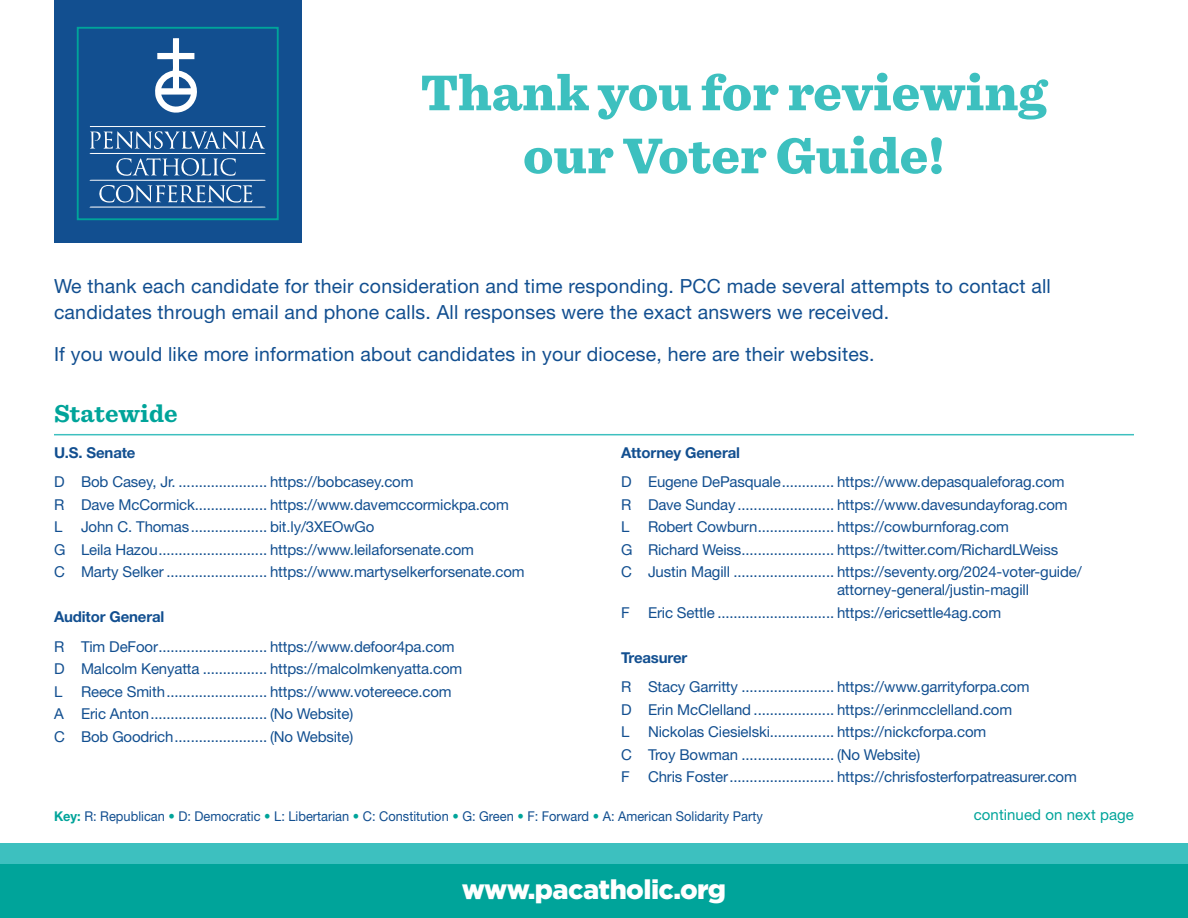
<style>
.page{position:relative;width:1188px;height:918px;background:#fff}
.page>*{position:absolute;margin:0;border:0;box-sizing:border-box;transform-origin:0 0}
.t1{font:900 52.5px "Sentinel";color:#3dc0bf}
.t2{font:900 27px "Gotham";letter-spacing:-.02em;color:#fff}
.t3{font:700 25.5px "Sentinel";letter-spacing:.005em;color:#00a49a}
.t4{font:19.5px/25.5px "Helvetica Neue LT Std";letter-spacing:.01em;color:#124f90}
.t5{font:15px/18px "Helvetica Neue LT Std";letter-spacing:-.01em;color:#124f90}
.t6{font:700 15px "Helvetica Neue LT Std";letter-spacing:-.01em;color:#124f90}
.t7{font:15px "Helvetica Neue LT Std";letter-spacing:.005em;color:#00a49a}
.t8{font:13.5px "Helvetica Neue LT Std";color:#124f90;scale:.95 1}
.s1{font-weight:700;color:#00a49a}
.s2{color:#00a49a}
</style>
<div class="page">
<div style="left:54px;top:0;width:247px;height:243px;background:#124f90"></div>
<div style="left:77px;top:27px;width:202px;height:193px;background:#124f90;border:2px solid #00a49a"></div>
<svg style="left:155px;top:38px;width:42px;height:75px"></svg>
<svg style="left:90px;top:126px;width:176px;height:82px"></svg>
<hr style="left:54px;top:434px;width:1080px;height:1px;background:#3dc0bf">
<div style="left:0;top:864px;width:1188px;height:54px;background:#00a49a"></div>
<div style="left:0;top:844px;width:1188px;height:20px;background:#3dc0bf"></div>
<p class="t1" style="left:421px;top:51px;width:627px">Thank you for reviewing</p>
<p class="t1" style="left:523px;top:114px;width:423px">our Voter Guide!</p>
<p class="t4" style="left:54px;top:273px;width:998px">We thank each candidate for their consideration and time responding. PCC made several attempts to contact all candidates through email and phone calls. All responses were the exact answers we received.</p>
<p class="t4" style="left:54px;top:341px;width:822px">If you would like more information about candidates in your diocese, here are their websites.</p>
<p class="t3" style="left:54px;top:394px;width:125px">Statewide</p>
<p class="t6" style="left:54px;top:444px;width:83px">U.S. Senate</p>
<p class="t5" style="left:54px;top:473px;width:361px">D Bob Casey, Jr. ...................... https://bobcasey.com</p>
<p class="t5" style="left:54px;top:495px;width:456px">R Dave McCormick.................. https://www.davemccormickpa.com</p>
<p class="t5" style="left:54px;top:518px;width:322px">L John C. Thomas................... bit.ly/3XEOwGo</p>
<p class="t5" style="left:54px;top:540px;width:421px">G Leila Hazou........................... https://www.leilaforsenate.com</p>
<p class="t5" style="left:54px;top:563px;width:472px">C Marty Selker ......................... https://www.martyselkerforsenate.com</p>
<p class="t6" style="left:54px;top:608px;width:112px">Auditor General</p>
<p class="t5" style="left:54px;top:637px;width:402px">R Tim DeFoor........................... https://www.defoor4pa.com</p>
<p class="t5" style="left:54px;top:660px;width:410px">D Malcolm Kenyatta ................ https://malcolmkenyatta.com</p>
<p class="t5" style="left:54px;top:682px;width:399px">L Reece Smith......................... https://www.votereece.com</p>
<p class="t5" style="left:54px;top:705px;width:301px">A Eric Anton............................. (No Website)</p>
<p class="t5" style="left:54px;top:727px;width:301px">C Bob Goodrich....................... (No Website)</p>
<p class="t6" style="left:621px;top:444px;width:121px">Attorney General</p>
<p class="t5" style="left:621px;top:473px;width:445px">D Eugene DePasquale............. https://www.depasqualeforag.com</p>
<p class="t5" style="left:621px;top:495px;width:448px">R Dave Sunday ........................ https://www.davesundayforag.com</p>
<p class="t5" style="left:621px;top:518px;width:390px">L Robert Cowburn................... https://cowburnforag.com</p>
<p class="t5" style="left:621px;top:540px;width:439px">G Richard Weiss....................... https://twitter.com/RichardLWeiss</p>
<p class="t5" style="left:837px;top:563px;width:246px;text-indent:-216px">C Justin Magill ......................... https://seventy.org/2024-voter-guide/ attorney-general/justin-magill</p>
<p class="t5" style="left:621px;top:603px;width:382px">F Eric Settle ............................. https://ericsettle4ag.com</p>
<p class="t6" style="left:621px;top:648px;width:68px">Treasurer</p>
<p class="t5" style="left:621px;top:678px;width:410px">R Stacy Garritty ....................... https://www.garrityforpa.com</p>
<p class="t5" style="left:621px;top:700px;width:393px">D Erin McClelland .................... https://erinmcclelland.com</p>
<p class="t5" style="left:621px;top:723px;width:367px">L Nickolas Ciesielski................ https://nickcforpa.com</p>
<p class="t5" style="left:621px;top:745px;width:301px">C Troy Bowman ....................... (No Website)</p>
<p class="t5" style="left:621px;top:768px;width:457px">F Chris Foster.......................... https://chrisfosterforpatreasurer.com</p>
<p class="t7" style="left:974px;top:806px;width:162px">continued on next page</p>
<p class="t8" style="left:54px;top:808px;width:748px"><span class="s1">Key:</span> R: Republican <span class="s2">•</span> D: Democratic <span class="s2">•</span> L: Libertarian <span class="s2">•</span> C: Constitution <span class="s2">•</span> G: Green <span class="s2">•</span> F: Forward <span class="s2">•</span> A: American Solidarity Party</p>
<p class="t2" style="left:462px;top:871px;width:266px">www.pacatholic.org</p>
</div>
